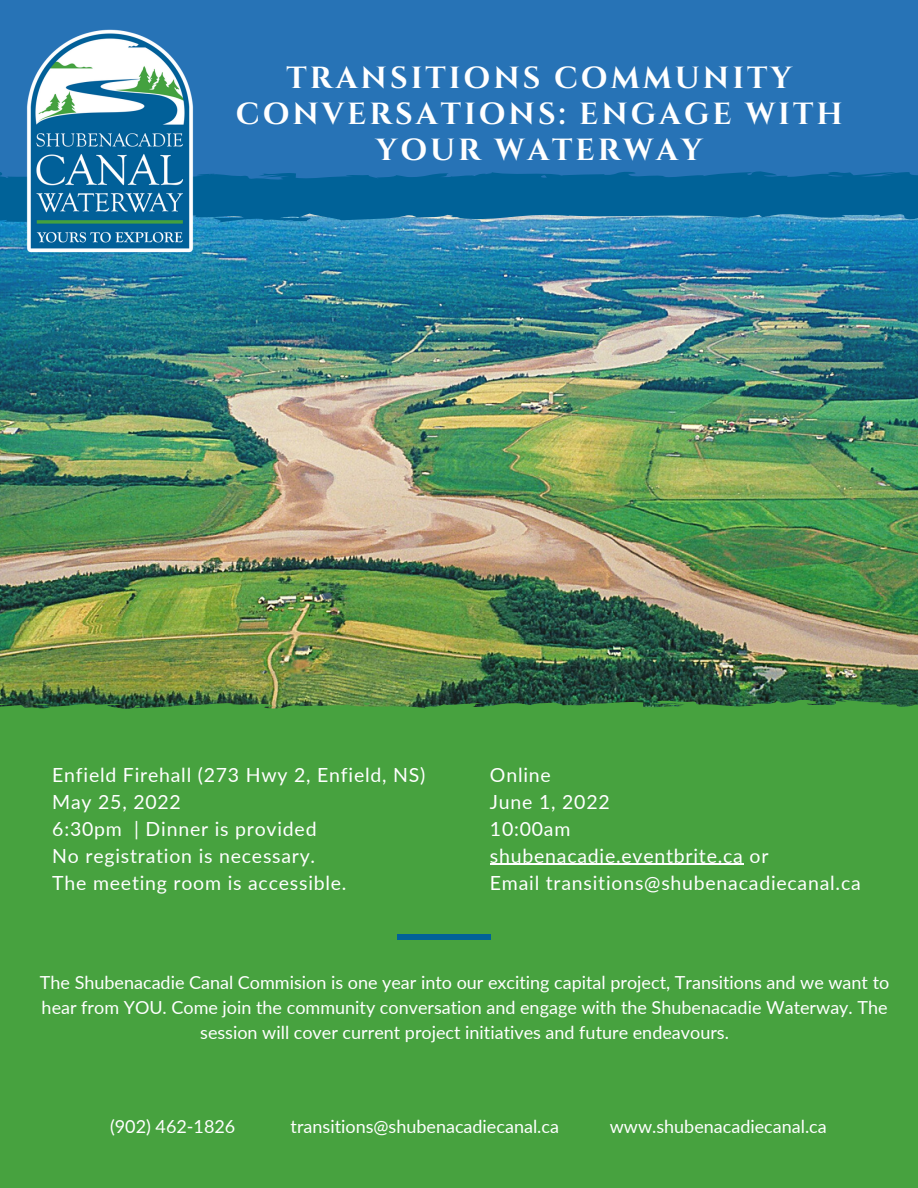
<style>
.page{position:relative;width:918px;height:1188px;background:#fff}
.page>*{position:absolute;margin:0;border:0;box-sizing:border-box;transform-origin:0 0}
.t1{font:700 30.45px/36px "Cinzel";letter-spacing:.1em;color:#fff;text-align:center}
.t2{font:19.5px "Lato";letter-spacing:.04em;color:#fff}
.t3{font:18px/24.8px "Lato";color:#fff;text-align:center}
</style>
<div class="page">
<img style="left:0;top:224px;width:918px;height:474px">
<div style="left:0;top:698px;width:918px;height:490px;background:#47a23f"></div>
<svg style="left:0;top:182px;width:918px;height:42px;background:#0e6ca0"></svg>
<div style="left:0;top:0;width:918px;height:182px;background:#2773b6"></div>
<hr style="left:397px;top:935px;width:93px;height:4px;background:#006298">
<img style="left:11px;top:14px;width:197px;height:255px">
<hr style="left:490px;top:864px;width:254px;height:1px;background:#fff">
<p class="t1" style="left:236px;top:61px;width:608px">TRANSITIONS COMMUNITY<br>CONVERSATIONS: ENGAGE WITH<br>YOUR WATERWAY</p>
<p class="t2" style="left:52px;top:762px;width:375px">Enfield Firehall (273 Hwy 2, Enfield, NS)</p>
<p class="t2" style="left:52px;top:789px;width:130px">May 25, 2022</p>
<p class="t2" style="left:52px;top:816px;width:266px">6:30pm | Dinner is provided</p>
<p class="t2" style="left:52px;top:843px;width:264px">No registration is necessary.</p>
<p class="t2" style="left:52px;top:870px;width:296px">The meeting room is accessible.</p>
<p class="t2" style="left:490px;top:762px;width:62px">Online</p>
<p class="t2" style="left:490px;top:789px;width:121px">June 1, 2022</p>
<p class="t2" style="left:490px;top:816px;width:82px">10:00am</p>
<p class="t2" style="left:490px;top:843px;width:280px">shubenacadie.eventbrite.ca or</p>
<p class="t2" style="left:490px;top:870px;width:372px">Email transitions@shubenacadiecanal.ca</p>
<p class="t3" style="left:40px;top:970px;width:851px">The Shubenacadie Canal Commision is one year into our exciting capital project, Transitions and we want to hear from YOU. Come join the community conversation and engage with the Shubenacadie Waterway. The session will cover current project initiatives and future endeavours.</p>
<p class="t3" style="left:110px;top:1113px;width:127px">(902) 462-1826</p>
<p class="t3" style="left:291px;top:1113px;width:270px">transitions@shubenacadiecanal.ca</p>
<p class="t3" style="left:610px;top:1113px;width:219px">www.shubenacadiecanal.ca</p>
</div>
